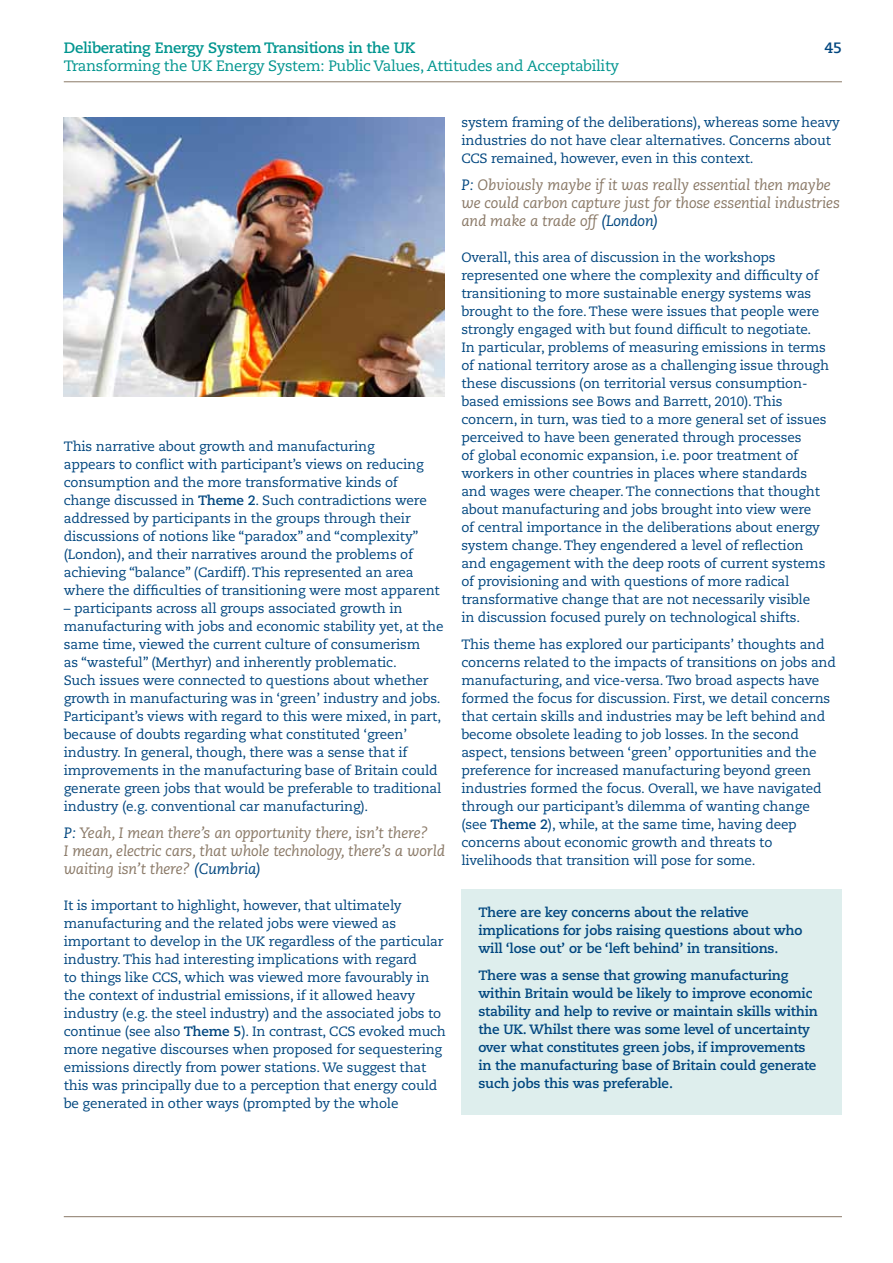
<style>
.page{position:relative;width:893px;height:1263px;background:#fff}
.page>*{position:absolute;margin:0;border:0;box-sizing:border-box;transform-origin:0 0}
.t1{font:italic 15px/18px "Caecilia";letter-spacing:-.01em;color:#8a7967}
.t2{font:15px "Caecilia";letter-spacing:-.02em;color:#00958f}
.t3{font:700 15px "Caecilia";letter-spacing:-.02em;color:#00958f}
.t4{font:700 15px "Caecilia";color:#00467f}
.t5{font:13.5px/18px "Caecilia";letter-spacing:-.01em;color:#00467f}
.t6{font:700 13.5px/18px "Caecilia";letter-spacing:-.01em;color:#00467f}
.s1{font-weight:700}
.s2{color:#00467f}
</style>
<div class="page">
<div style="left:461px;top:889px;width:381px;height:225px;background:#deeeed"></div>
<img style="left:64px;top:118px;width:380px;height:279px">
<hr style="left:64px;top:81px;width:778px;height:1px;background:#8a7967">
<hr style="left:64px;top:1216px;width:778px;height:1px;background:#8a7967">
<p class="t3" style="left:64px;top:39px;width:353px">Deliberating Energy System Transitions in the UK</p>
<p class="t4" style="left:824px;top:39px;width:19px">45</p>
<p class="t2" style="left:64px;top:57px;width:557px">Transforming the UK Energy System: Public Values, Attitudes and Acceptability</p>
<p class="t5" style="left:64px;top:437px;width:378px">This narrative about growth and manufacturing<br>appears to conflict with participant’s views on reducing consumption and the more transformative kinds of change discussed in <span class="s1">Theme 2</span>. Such contradictions were addressed by participants in the groups through their discussions of notions like “paradox” and “complexity” (London), and their narratives around the problems of achieving “balance” (Cardiff). This represented an area where the difficulties of transitioning were most apparent</p>
<p class="t5" style="left:64px;top:599px;width:381px">– participants across all groups associated growth in manufacturing with jobs and economic stability yet, at the same time, viewed the current culture of consumerism<br>as “wasteful” (Merthyr) and inherently problematic.<br>Such issues were connected to questions about whether growth in manufacturing was in ‘green’ industry and jobs.<br>Participant’s views with regard to this were mixed, in part, because of doubts regarding what constituted ‘green’ industry. In general, though, there was a sense that if improvements in the manufacturing base of Britain could generate green jobs that would be preferable to traditional industry (e.g. conventional car manufacturing).</p>
<p class="t1" style="left:64px;top:824px;width:383px"><span class="s2">P:</span> Yeah, I mean there’s an opportunity there, isn’t there?<br>I mean, electric cars, that whole technology, there’s a world waiting isn’t there? <span class="s2">(Cumbria)</span></p>
<p class="t5" style="left:64px;top:896px;width:384px">It is important to highlight, however, that ultimately manufacturing and the related jobs were viewed as important to develop in the UK regardless of the particular industry. This had interesting implications with regard<br>to things like CCS, which was viewed more favourably in the context of industrial emissions, if it allowed heavy industry (e.g. the steel industry) and the associated jobs to continue (see also <span class="s1">Theme 5</span>). In contrast, CCS evoked much more negative discourses when proposed for sequestering emissions directly from power stations. We suggest that this was principally due to a perception that energy could be generated in other ways (prompted by the whole</p>
<p class="t5" style="left:461px;top:113px;width:380px">system framing of the deliberations), whereas some heavy industries do not have clear alternatives. Concerns about<br>CCS remained, however, even in this context.</p>
<p class="t1" style="left:461px;top:176px;width:380px"><span class="s2">P:</span> Obviously maybe if it was really essential then maybe we could carbon capture just for those essential industries and make a trade off <span class="s2">(London)</span></p>
<p class="t5" style="left:461px;top:248px;width:369px">Overall, this area of discussion in the workshops represented one where the complexity and difficulty of transitioning to more sustainable energy systems was brought to the fore. These were issues that people were strongly engaged with but found difficult to negotiate.<br>In particular, problems of measuring emissions in terms of national territory arose as a challenging issue through these discussions (on territorial versus consumption&shy;based emissions see Bows and Barrett, 2010). This concern, in turn, was tied to a more general set of issues perceived to have been generated through processes<br>of global economic expansion, i.e. poor treatment of workers in other countries in places where standards and wages were cheaper. The connections that thought about manufacturing and jobs brought into view were<br>of central importance in the deliberations about energy system change. They engendered a level of reflection and engagement with the deep roots of current systems of provisioning and with questions of more radical transformative change that are not necessarily visible<br>in discussion focused purely on technological shifts.</p>
<p class="t5" style="left:461px;top:635px;width:376px">This theme has explored our participants’ thoughts and concerns related to the impacts of transitions on jobs and manufacturing, and vice-versa. Two broad aspects have formed the focus for discussion. First, we detail concerns that certain skills and industries may be left behind and become obsolete leading to job losses. In the second aspect, tensions between ‘green’ opportunities and the preference for increased manufacturing beyond green industries formed the focus. Overall, we have navigated through our participant’s dilemma of wanting change (see <span class="s1">Theme 2</span>), while, at the same time, having deep concerns about economic growth and threats to livelihoods that transition will pose for some.</p>
<p class="t6" style="left:478px;top:903px;width:325px">There are key concerns about the relative implications for jobs raising questions about who will ‘lose out’ or be ‘left behind’ in transitions.</p>
<p class="t6" style="left:478px;top:966px;width:341px">There was a sense that growing manufacturing within Britain would be likely to improve economic stability and help to revive or maintain skills within the UK. Whilst there was some level of uncertainty over what constitutes green jobs, if improvements in the manufacturing base of Britain could generate such jobs this was preferable.</p>
</div>
